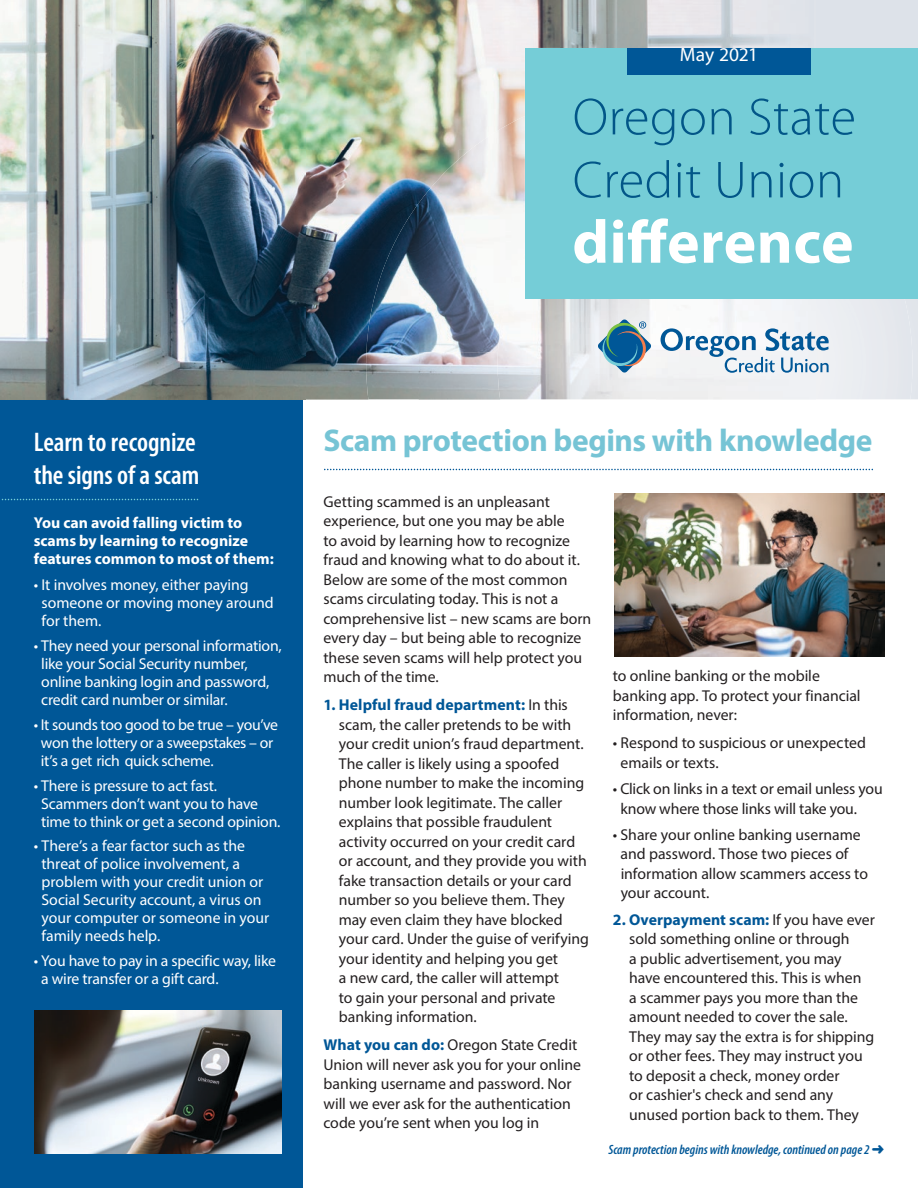
<style>
.page{position:relative;width:918px;height:1188px;background:#fff}
.page>*{position:absolute;margin:0;border:0;box-sizing:border-box;transform-origin:0 0}
.t1{font:700 61.5px "Myriad Pro";letter-spacing:.01em;color:#fff}
.t2{font:300 52.5px/63px "Myriad Pro";letter-spacing:.01em;color:#025688}
.t3{font:700 31.5px "Myriad Pro";letter-spacing:-.015em;color:#76c4d5}
.t4{font:600 condensed 27px/32.4px "Myriad Pro";letter-spacing:-.005em;color:#fff}
.t5{font:19.5px "Myriad Pro";letter-spacing:-.005em;color:#fff}
.t6{font:15.75px/19.5px "Myriad Pro";letter-spacing:-.005em;color:#231f20}
.t7{font:15.75px/18px "Myriad Pro";letter-spacing:-.01em;color:#fff}
.t8{font:700 15.75px/18px "Myriad Pro";color:#fff}
.t9{font:italic 600 condensed 13.5px "Myriad Pro";color:#005797}
.s1{font-weight:700;color:#005797}
</style>
<div class="page">
<div style="left:0;top:400px;width:303px;height:788px;background:#005797"></div>
<img style="left:306px;top:0;width:153px;height:250px">
<img style="left:306px;top:250px;width:60px;height:150px">
<img style="left:366px;top:203px;width:53px;height:197px">
<img style="left:500px;top:299px;width:156px;height:101px">
<div style="left:525px;top:48px;width:393px;height:251px;background:#75cdd7"></div>
<div style="left:627px;top:34px;width:184px;height:41px;background:#005797"></div>
<svg style="left:661px;top:328px;width:168px;height:45px"></svg>
<svg style="left:598px;top:320px;width:53px;height:53px"></svg>
<img style="left:0;top:0;width:306px;height:400px">
<img style="left:419px;top:116px;width:106px;height:237px">
<img style="left:419px;top:352px;width:81px;height:48px">
<div style="left:815px;top:0;width:103px;height:48px;background:#dde2e9"></div>
<img style="left:459px;top:0;width:101px;height:150px">
<img style="left:560px;top:0;width:255px;height:48px">
<img style="left:614px;top:595px;width:270px;height:61px">
<img style="left:324px;top:468px;width:561px;height:127px">
<svg style="left:1px;top:499px;width:197px;height:1px"></svg>
<img style="left:34px;top:1011px;width:247px;height:143px">
<p class="t5" style="left:680px;top:43px;width:80px">May 2021</p>
<h2 class="t2" style="left:573px;top:86px;width:285px">Oregon State<br>Credit Union</h2>
<h1 class="t1" style="left:572px;top:202px;width:283px">di˜erence</h1>
<h3 class="t4" style="left:34px;top:427px;width:167px">Learn to recognize the signs of a scam</h3>
<p class="t8" style="left:34px;top:513px;width:242px">You can avoid falling victim to scams by learning to recognize features common to most of them:</p>
<p class="t7" style="left:42px;top:576px;width:234px;text-indent:-8px">• It involves money, either paying someone or moving money around for them.</p>
<p class="t7" style="left:41px;top:637px;width:242px;text-indent:-7px">• They need your personal information, like your Social Security number, online banking login and password, credit card number or similar.</p>
<p class="t7" style="left:41px;top:715px;width:239px;text-indent:-7px">• It sounds too good to be true – you’ve won the lottery or a sweepstakes – or it’s a get rich quick scheme.</p>
<p class="t7" style="left:41px;top:776px;width:241px;text-indent:-7px">• There is pressure to act fast.<br>Scammers don’t want you to have time to think or get a second opinion.</p>
<p class="t7" style="left:42px;top:837px;width:229px;text-indent:-8px">• There’s a fear factor such as the threat of police involvement, a problem with your credit union or<br>Social Security account, a virus on your computer or someone in your family needs help.</p>
<p class="t7" style="left:41px;top:952px;width:236px;text-indent:-7px">• You have to pay in a specific way, like a wire transfer or a gift card.</p>
<h3 class="t3" style="left:324px;top:420px;width:551px">Scam protection begins with knowledge</h3>
<p class="t6" style="left:324px;top:491px;width:269px">Getting scammed is an unpleasant experience, but one you may be able<br>to avoid by learning how to recognize fraud and knowing what to do about it.<br>Below are some of the most common scams circulating today. This is not a comprehensive list – new scams are born every day – but being able to recognize these seven scams will help protect you much of the time.</p>
<p class="t6" style="left:339px;top:695px;width:252px;text-indent:-15px"><span class="s1">1. Helpful fraud department:</span> In this scam, the caller pretends to be with your credit union’s fraud department.<br>The caller is likely using a spoofed phone number to make the incoming number look legitimate. The caller explains that possible fraudulent activity occurred on your credit card or account, and they provide you with fake transaction details or your card number so you believe them. They may even claim they have blocked your card. Under the guise of verifying your identity and helping you get<br>a new card, the caller will attempt<br>to gain your personal and private banking information.</p>
<p class="t6" style="left:324px;top:1035px;width:259px"><span class="s1">What you can do:</span> Oregon State Credit Union will never ask you for your online banking username and password. Nor will we ever ask for the authentication code you’re sent when you log in</p>
<p class="t6" style="left:613px;top:666px;width:249px">to online banking or the mobile banking app. To protect your financial information, never:</p>
<p class="t6" style="left:621px;top:733px;width:247px;text-indent:-8px">• Respond to suspicious or unexpected emails or texts.</p>
<p class="t6" style="left:620px;top:779px;width:264px;text-indent:-7px">• Click on links in a text or email unless you know where those links will take you.</p>
<p class="t6" style="left:621px;top:825px;width:249px;text-indent:-8px">• Share your online banking username and password. Those two pieces of information allow scammers access to your account.</p>
<p class="t6" style="left:629px;top:909px;width:247px;text-indent:-16px"><span class="s1">2. Overpayment scam:</span> If you have ever sold something online or through<br>a public advertisement, you may have encountered this. This is when<br>a scammer pays you more than the amount needed to cover the sale.<br>They may say the extra is for shipping or other fees. They may instruct you to deposit a check, money order<br>or cashier's check and send any unused portion back to them. They</p>
<p class="t9" style="left:608px;top:1143px;width:277px">Scam protection begins with knowledge, continued on page 2 ➜</p>
</div>
